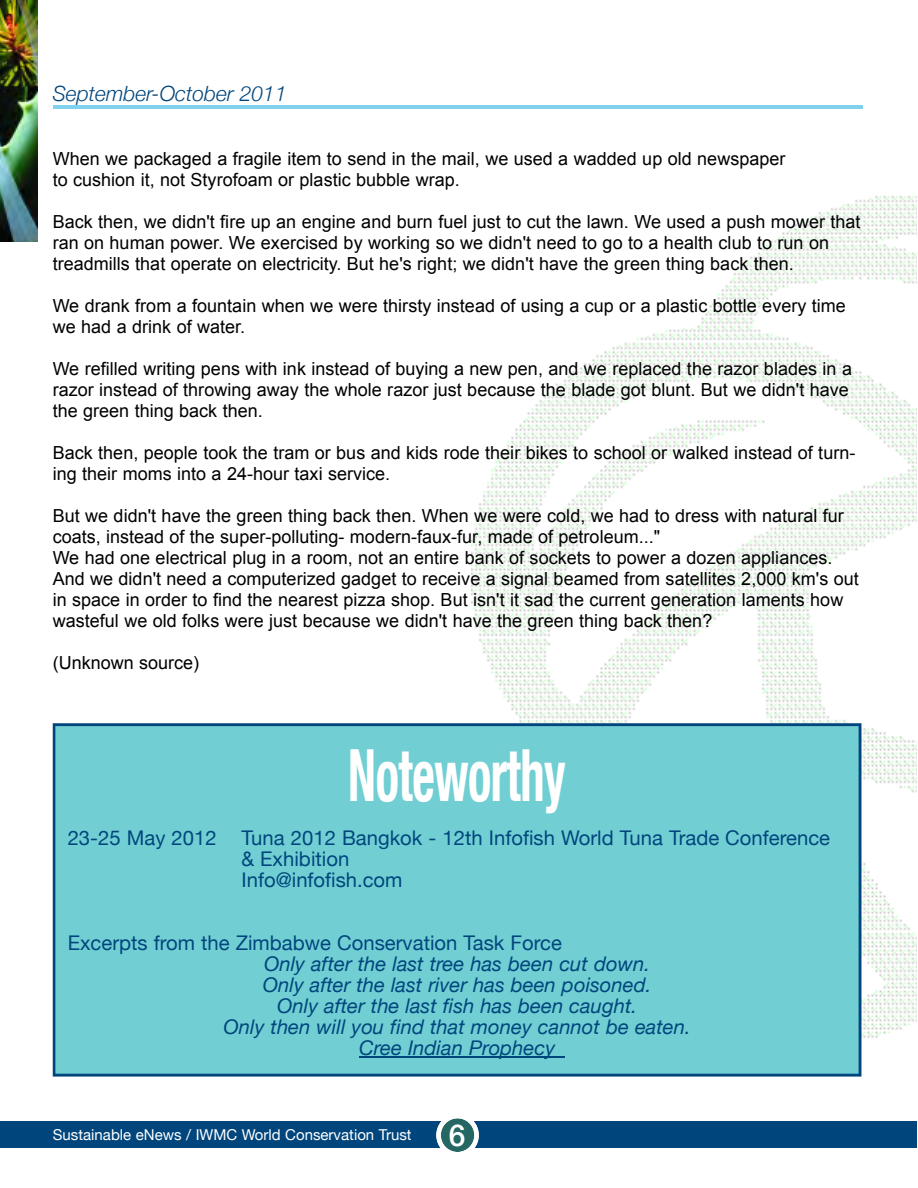
<style>
.page{position:relative;width:918px;height:1188px;background:#fff}
.page>*{position:absolute;margin:0;border:0;box-sizing:border-box;transform-origin:0 0}
.t1{font:700 condensed 72px "Helvetica Neue";color:#fff;scale:.67 1}
.t2{font:500 30px "Helvetica Neue";color:#fff}
.t3{font:italic 300 21px "Helvetica Neue";color:#00467d}
.t4{font:italic 20.25px/21px "Helvetica Neue";color:#00467d;text-align:center}
.t5{font:20.25px/21px "Helvetica Neue";color:#00467d}
.t6{font:18px/21px "Arial";color:#000}
.t7{font:15px "Helvetica Neue";color:#fff}
</style>
<div class="page">
<img style="left:636px;top:195px;width:281px;height:146px">
<img style="left:471px;top:342px;width:446px;height:705px">
<hr style="left:53px;top:105px;width:810px;height:3px;background:#80d2ef">
<div style="left:0;top:1121px;width:917px;height:27px;background:#00467d"></div>
<svg style="left:436px;top:1118px;width:43px;height:34px"></svg>
<img style="left:0;top:0;width:38px;height:242px">
<div style="left:53px;top:723px;width:808px;height:354px;background:#71cfd3"></div>
<p class="t3" style="left:53px;top:81px;width:235px">September-October 2011</p>
<p class="t6" style="left:53px;top:148px;width:734px">When we packaged a fragile item to send in the mail, we used a wadded up old newspaper to cushion it, not Styrofoam or plastic bubble wrap.</p>
<p class="t6" style="left:53px;top:211px;width:809px">Back then, we didn't fire up an engine and burn fuel just to cut the lawn. We used a push mower that ran on human power. We exercised by working so we didn't need to go to a health club to run on treadmills that operate on electricity. But he's right; we didn't have the green thing back then.</p>
<p class="t6" style="left:53px;top:295px;width:795px">We drank from a fountain when we were thirsty instead of using a cup or a plastic bottle every time we had a drink of water.</p>
<p class="t6" style="left:53px;top:358px;width:801px">We refilled writing pens with ink instead of buying a new pen, and we replaced the razor blades in a razor instead of throwing away the whole razor just because the blade got blunt. But we didn't have the green thing back then.</p>
<p class="t6" style="left:53px;top:442px;width:804px">Back then, people took the tram or bus and kids rode their bikes to school or walked instead of turn&shy;ing their moms into a 24-hour taxi service.</p>
<p class="t6" style="left:53px;top:505px;width:808px">But we didn't have the green thing back then. When we were cold, we had to dress with natural fur coats, instead of the super-polluting- modern-faux-fur, made of petroleum..."<br>We had one electrical plug in a room, not an entire bank of sockets to power a dozen appliances.<br>And we didn't need a computerized gadget to receive a signal beamed from satellites 2,000 km's out in space in order to find the nearest pizza shop. But isn't it sad the current generation laments how wasteful we old folks were just because we didn't have the green thing back then?</p>
<p class="t6" style="left:53px;top:652px;width:148px">(Unknown source)</p>
<h1 class="t1" style="left:348px;top:732px;width:326px">N o te w o rth y</h1>
<p class="t5" style="left:242px;top:827px;width:590px;text-indent:-174px">23-25 May 2012 Tuna 2012 Bangkok - 12th Infofish World Tuna Trade Conference &amp; Exhibition<br>Info@infofish.com</p>
<p class="t5" style="left:68px;top:932px;width:496px">Excerpts from the Zimbabwe Conservation Task Force</p>
<p class="t4" style="left:224px;top:953px;width:469px">Only after the last tree has been cut down.<br>Only after the last river has been poisoned.<br>Only after the last fish has been caught.<br>Only then will you find that money cannot be eaten.<br>Cree Indian Prophecy</p>
<p class="t7" style="left:53px;top:1126px;width:360px">Sustainable eNews / IWMC World Conservation Trust</p>
<h2 class="t2" style="left:449px;top:1116px;width:18px">6</h2>
</div>
